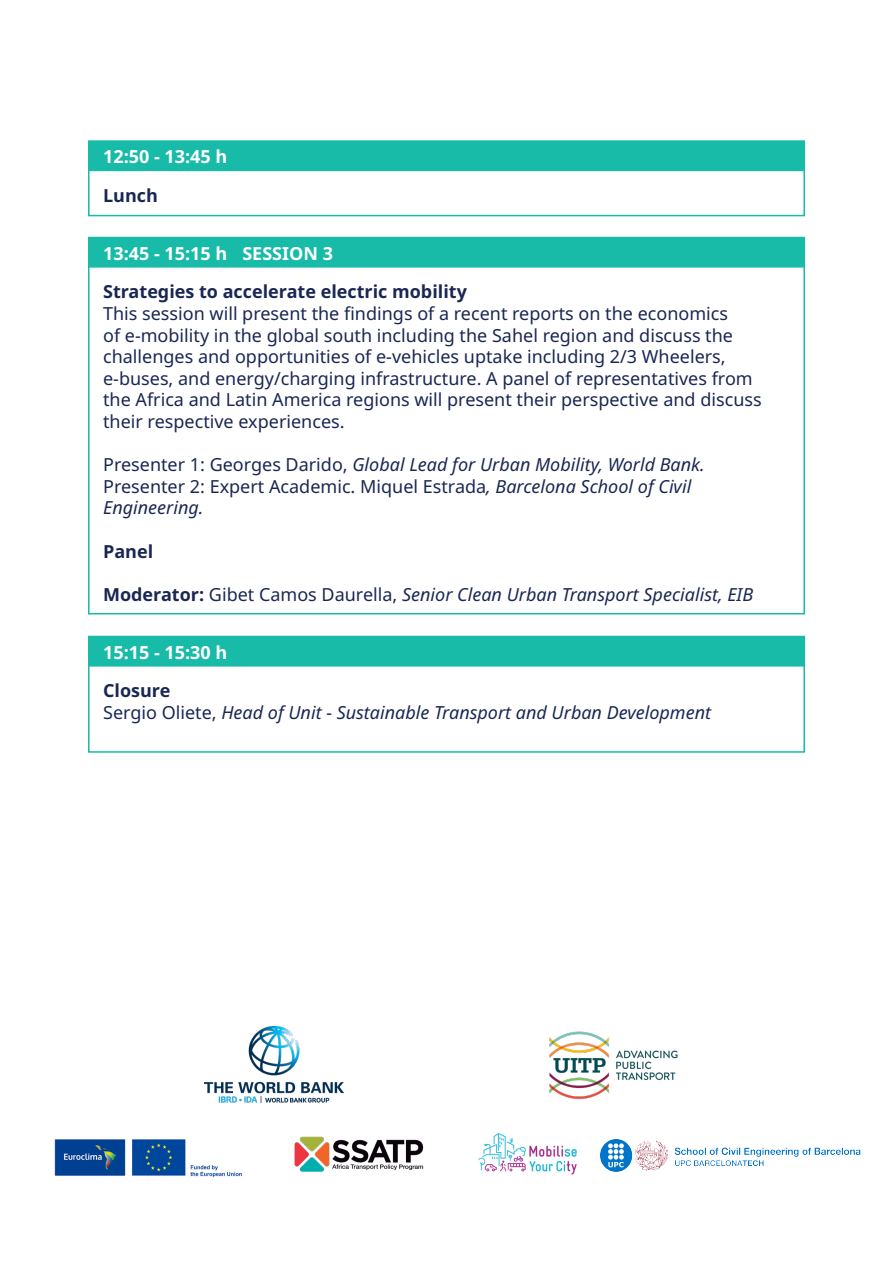
<style>
.page{position:relative;width:893px;height:1263px;background:#fff}
.page>*{position:absolute;margin:0;border:0;box-sizing:border-box;transform-origin:0 0}
.t1{font:18px/21.6px "Noto Sans";color:#1a2754}
.t2{font:italic 18px "Noto Sans";color:#1a2754}
.t3{font:700 18px "Noto Sans";color:#1a2754}
.t4{font:700 18px "Noto Sans";color:#fff}
.s1{font-style:normal}
.s2{font-style:italic}
.s3{font-weight:700;font-style:normal}
</style>
<div class="page">
<div style="left:88px;top:165px;width:717px;height:51px;background:#fff;border:2px solid #18baa8"></div>
<div style="left:88px;top:140px;width:717px;height:31px;background:#18baa8;border:2px solid #18baa8"></div>
<div style="left:88px;top:261px;width:717px;height:353px;background:#fff;border:2px solid #18baa8"></div>
<div style="left:88px;top:237px;width:717px;height:31px;background:#18baa8;border:2px solid #18baa8"></div>
<div style="left:88px;top:660px;width:717px;height:93px;background:#fff;border:2px solid #18baa8"></div>
<div style="left:88px;top:636px;width:717px;height:30px;background:#18baa8"></div>
<img style="left:294px;top:1136px;width:130px;height:36px">
<img style="left:478px;top:1133px;width:99px;height:42px">
<img style="left:54px;top:1139px;width:188px;height:39px">
<img style="left:205px;top:1026px;width:138px;height:76px">
<img style="left:549px;top:1031px;width:129px;height:68px">
<img style="left:601px;top:1139px;width:260px;height:32px">
<p class="t4" style="left:103px;top:147px;width:126px">12:50 - 13:45 h</p>
<p class="t3" style="left:103px;top:185px;width:56px">Lunch</p>
<p class="t4" style="left:103px;top:243px;width:126px">13:45 - 15:15 h</p>
<p class="t3" style="left:103px;top:282px;width:365px">Strategies to accelerate electric mobility</p>
<p class="t1" style="left:103px;top:303px;width:660px">This session will present the findings of a recent reports on the economics<br>of e-mobility in the global south including the Sahel region and discuss the challenges and opportunities of e-vehicles uptake including 2/3 Wheelers, e-buses, and energy/charging infrastructure. A panel of representatives from the Africa and Latin America regions will present their perspective and discuss their respective experiences.</p>
<p class="t2" style="left:103px;top:452px;width:603px"><span class="s1">Presenter 1: Georges Darido,</span> Global Lead for Urban Mobility, World Bank.</p>
<p class="t1" style="left:103px;top:476px;width:590px">Presenter 2: Expert Academic. Miquel Estrada<span class="s2">, Barcelona School of Civil<br>Engineering.</span></p>
<p class="t3" style="left:103px;top:541px;width:52px">Panel</p>
<p class="t2" style="left:103px;top:581px;width:652px"><span class="s3">Moderator:</span> <span class="s1">Gibet Camos Daurella,</span> Senior Clean Urban Transport Specialist, EIB</p>
<p class="t4" style="left:242px;top:243px;width:92px">SESSION 3</p>
<p class="t4" style="left:103px;top:642px;width:126px">15:15 - 15:30 h</p>
<p class="t3" style="left:103px;top:680px;width:69px">Closure</p>
<p class="t2" style="left:103px;top:699px;width:609px"><span class="s1">Sergio Oliete,</span> Head of Unit - Sustainable Transport and Urban Development</p>
</div>
